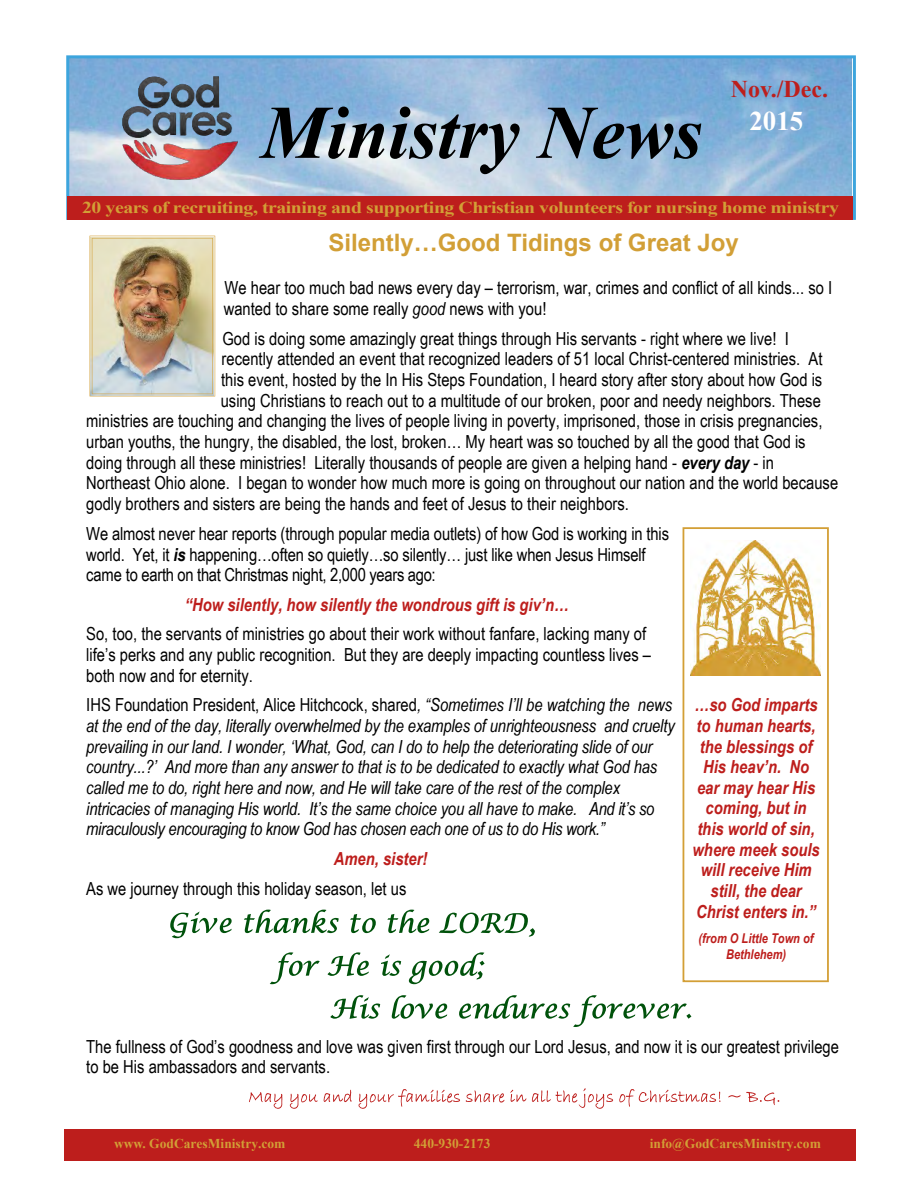
<style>
.page{position:relative;width:918px;height:1188px;background:#fff}
.page>*{position:absolute;margin:0;border:0;box-sizing:border-box;transform-origin:0 0}
.t1{font:italic 700 75.75px "Times New Roman";color:#000}
.t2{font:700 27px "Times New Roman";color:#fff}
.t3{font:700 24px "Arial";color:#d29f36}
.t4{font:700 24px "Times New Roman";color:#bd1e1c}
.t5{font:18px/20.7px "Arial Narrow";color:#000}
.t6{font:italic 18px/20.5px "Arial Narrow";letter-spacing:-.01em;color:#000}
.t7{font:italic 700 18px/20.7px "Arial Narrow";color:#bd1e1c;text-align:center}
.t8{font:700 16.65px "Times New Roman";letter-spacing:-.02em;color:#d29f36;scale:1.19 1}
.t9{font:700 13.5px "Times New Roman";color:#d29f36}
.t10{font:italic 700 13.5px/15.5px "Arial Narrow";color:#bd1e1c;text-align:center}
.s1{font-style:italic}
.s2{font-weight:700;font-style:italic}
.s3{font-style:normal}
</style>
<div class="page">
<img style="left:70px;top:59px;width:782px;height:138px">
<div style="left:66px;top:55px;width:790px;height:165px;border:3px solid #3da5dd"></div>
<div style="left:67px;top:197px;width:786px;height:23px;background:#bd1e1c"></div>
<div style="left:64px;top:1129px;width:792px;height:32px;background:#bd1e1c"></div>
<img style="left:116px;top:72px;width:126px;height:113px">
<img style="left:691px;top:55px;width:152px;height:89px">
<img style="left:90px;top:236px;width:125px;height:160px">
<svg style="left:170px;top:912px;width:62px;height:26px"></svg>
<svg style="left:244px;top:910px;width:95px;height:23px"></svg>
<svg style="left:350px;top:914px;width:26px;height:19px"></svg>
<svg style="left:387px;top:910px;width:42px;height:23px"></svg>
<svg style="left:439px;top:913px;width:96px;height:24px"></svg>
<svg style="left:270px;top:952px;width:50px;height:32px"></svg>
<svg style="left:327px;top:952px;width:42px;height:24px"></svg>
<svg style="left:381px;top:954px;width:20px;height:22px"></svg>
<svg style="left:409px;top:952px;width:76px;height:32px"></svg>
<svg style="left:330px;top:995px;width:50px;height:24px"></svg>
<svg style="left:392px;top:995px;width:55px;height:24px"></svg>
<svg style="left:459px;top:995px;width:232px;height:32px"></svg>
<svg style="left:249px;top:1092px;width:33px;height:17px"></svg>
<svg style="left:290px;top:1094px;width:28px;height:15px"></svg>
<svg style="left:324px;top:1090px;width:28px;height:12px"></svg>
<svg style="left:359px;top:1089px;width:101px;height:20px"></svg>
<svg style="left:466px;top:1090px;width:38px;height:13px"></svg>
<svg style="left:510px;top:1090px;width:16px;height:12px"></svg>
<svg style="left:532px;top:1088px;width:81px;height:21px"></svg>
<svg style="left:619px;top:1089px;width:102px;height:18px"></svg>
<svg style="left:728px;top:1095px;width:12px;height:3px"></svg>
<svg style="left:746px;top:1092px;width:33px;height:13px"></svg>
<img style="left:691px;top:540px;width:130px;height:135px">
<div style="left:683px;top:527px;width:146px;height:455px;border:2px solid #d39f36"></div>
<h1 class="t1" style="left:261px;top:107px;width:443px">Ministry News</h1>
<h3 class="t4" style="left:731px;top:81px;width:99px">Nov./Dec.</h3>
<h2 class="t2" style="left:749px;top:112px;width:56px">2015</h2>
<p class="t8" style="left:82px;top:201px;width:637px">20 years of recruiting, training and supporting Christian volunteers for nursing home ministry</p>
<h3 class="t3" style="left:328px;top:234px;width:412px">Silently…Good Tidings of Great Joy</h3>
<p class="t5" style="left:224px;top:279px;width:610px">We hear too much bad news every day – terrorism, war, crimes and conflict of all kinds... so I wanted to share some really <span class="s1">good</span> news with you!</p>
<p class="t5" style="left:223px;top:330px;width:568px">God is doing some amazingly great things through His servants - right where we live! I</p>
<p class="t5" style="left:222px;top:350px;width:602px">recently attended an event that recognized leaders of 51 local Christ-centered ministries. At</p>
<p class="t5" style="left:221px;top:371px;width:603px">this event, hosted by the In His Steps Foundation, I heard story after story about how God is</p>
<p class="t5" style="left:221px;top:392px;width:602px">using Christians to reach out to a multitude of our broken, poor and needy neighbors. These</p>
<p class="t5" style="left:86px;top:412px;width:738px">ministries are touching and changing the lives of people living in poverty, imprisoned, those in crisis pregnancies,</p>
<p class="t5" style="left:86px;top:433px;width:721px">urban youths, the hungry, the disabled, the lost, broken… My heart was so touched by all the good that God is</p>
<p class="t5" style="left:86px;top:454px;width:689px">doing through all these ministries! Literally thousands of people are given a helping hand - <span class="s2">every day</span> - in</p>
<p class="t5" style="left:86px;top:474px;width:753px">Northeast Ohio alone. I began to wonder how much more is going on throughout our nation and the world because</p>
<p class="t5" style="left:86px;top:495px;width:544px">godly brothers and sisters are being the hands and feet of Jesus to their neighbors.</p>
<p class="t5" style="left:86px;top:525px;width:584px">We almost never hear reports (through popular media outlets) of how God is working in this world. Yet, it <span class="s2">is</span> happening…often so quietly…so silently… just like when Jesus Himself came to earth on that Christmas night, 2,000 years ago:</p>
<p class="t7" style="left:185px;top:596px;width:386px">“How silently, how silently the wondrous gift is giv’n…</p>
<p class="t5" style="left:86px;top:625px;width:566px">So, too, the servants of ministries go about their work without fanfare, lacking many of life’s perks and any public recognition. But they are deeply impacting countless lives – both now and for eternity.</p>
<p class="t6" style="left:86px;top:697px;width:590px"><span class="s3">IHS Foundation President, Alice Hitchcock, shared</span>, “Sometimes I’ll be watching the news at the end of the day, literally overwhelmed by the examples of unrighteousness and cruelty prevailing in our land. I wonder, ‘What, God, can I do to help the deteriorating slide of our country...?’ And more than any answer to that is to be dedicated to exactly what God has called me to do, right here and now, and He will take care of the rest of the complex intricacies of managing His world. It’s the same choice you all have to make. And it’s so miraculously encouraging to know God has chosen each one of us to do His work.”</p>
<p class="t7" style="left:334px;top:850px;width:95px">Amen, sister!</p>
<p class="t5" style="left:86px;top:880px;width:322px">As we journey through this holiday season, let us</p>
<p class="t7" style="left:693px;top:696px;width:129px">…so God imparts to human hearts, the blessings of<br>His heav’n. No ear may hear His coming, but in this world of sin, where meek souls will receive Him still, the dear<br>Christ enters in.”</p>
<p class="t10" style="left:699px;top:932px;width:117px">(from O Little Town of<br>Bethlehem)</p>
<p class="t5" style="left:86px;top:1038px;width:754px">The fullness of God’s goodness and love was given first through our Lord Jesus, and now it is our greatest privilege to be His ambassadors and servants.</p>
<p class="t9" style="left:114px;top:1139px;width:173px">www. GodCaresMinistry.com</p>
<p class="t9" style="left:414px;top:1139px;width:78px">440-930-2173</p>
<p class="t9" style="left:650px;top:1139px;width:173px">info@GodCaresMinistry.com</p>
</div>
